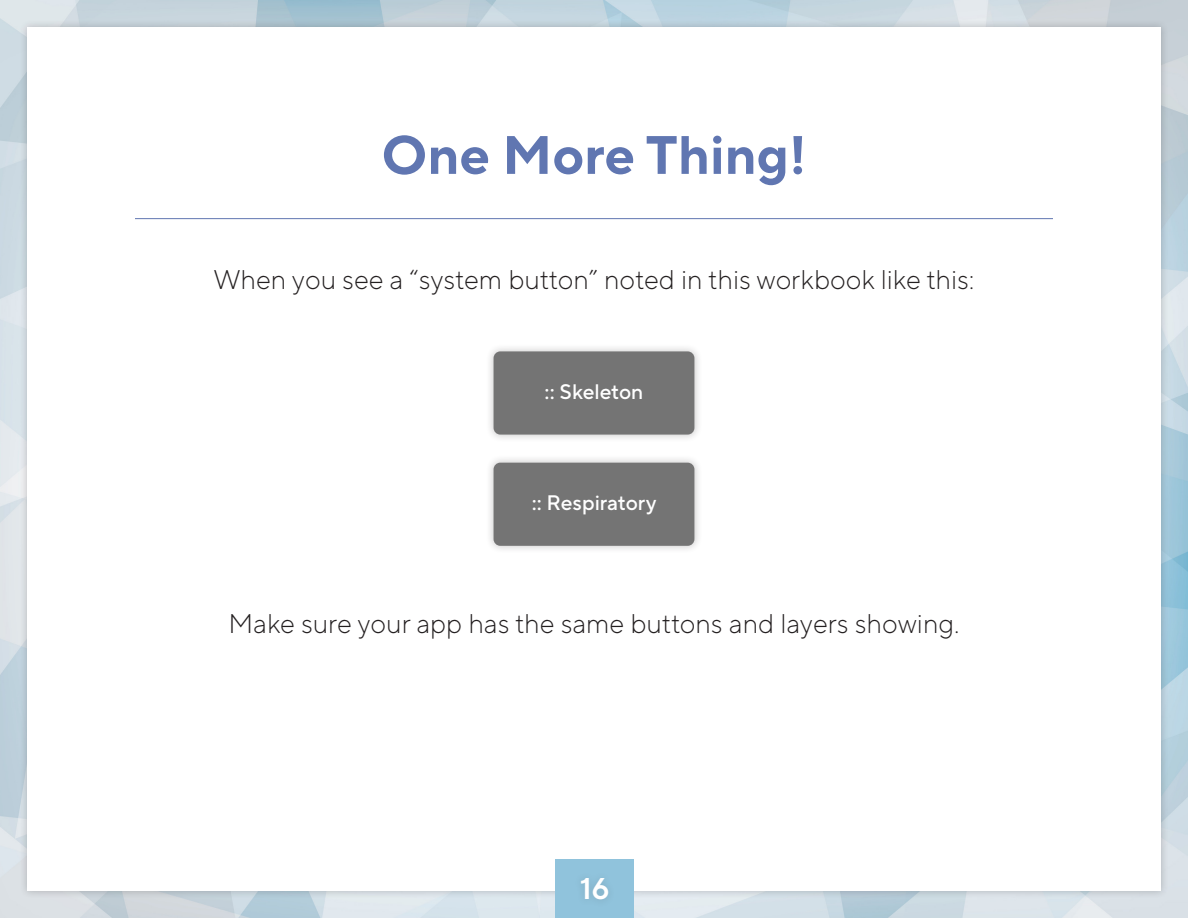
<style>
.page{position:relative;width:1188px;height:918px;background:#fff}
.page>*{position:absolute;margin:0;border:0;box-sizing:border-box;transform-origin:0 0}
.t1{font:700 54px "TT Norms Pro";color:#6076b1}
.t2{font:30px "TT Norms Pro Dm Bd";color:#fff}
.t3{font:300 27px "TT Norms Pro";color:#231f20}
.t4{font:500 21px "TT Norms Pro";color:#fff}
</style>
<div class="page">
<img style="left:1px;top:0;width:1187px;height:918px">
<div style="left:19px;top:19px;width:1150px;height:880px;background:#231f20;opacity:.25"></div>
<div style="left:27px;top:27px;width:1134px;height:864px;background:#fff"></div>
<div style="left:556px;top:860px;width:78px;height:58px;background:#90c3dc"></div>
<div style="left:485px;top:343px;width:218px;height:100px;background:#231f20;opacity:.25"></div>
<div style="left:494px;top:351px;width:200px;height:84px;background:#747474;border-radius:7px"></div>
<div style="left:485px;top:454px;width:218px;height:100px;background:#231f20;opacity:.25"></div>
<div style="left:494px;top:463px;width:200px;height:83px;background:#747474;border-radius:7px"></div>
<hr style="left:135px;top:218px;width:918px;height:1px;background:#6076b1">
<p class="t1" style="left:381px;top:115px;width:427px">One More Thing!</p>
<p class="t3" style="left:213px;top:260px;width:763px">When you see a “system button” noted in this workbook like this:</p>
<p class="t4" style="left:545px;top:376px;width:100px">:: Skeleton</p>
<p class="t4" style="left:532px;top:487px;width:127px">:: Respiratory</p>
<p class="t3" style="left:228px;top:604px;width:733px">Make sure your app has the same buttons and layers showing.</p>
<p class="t2" style="left:580px;top:867px;width:31px">16</p>
</div>
